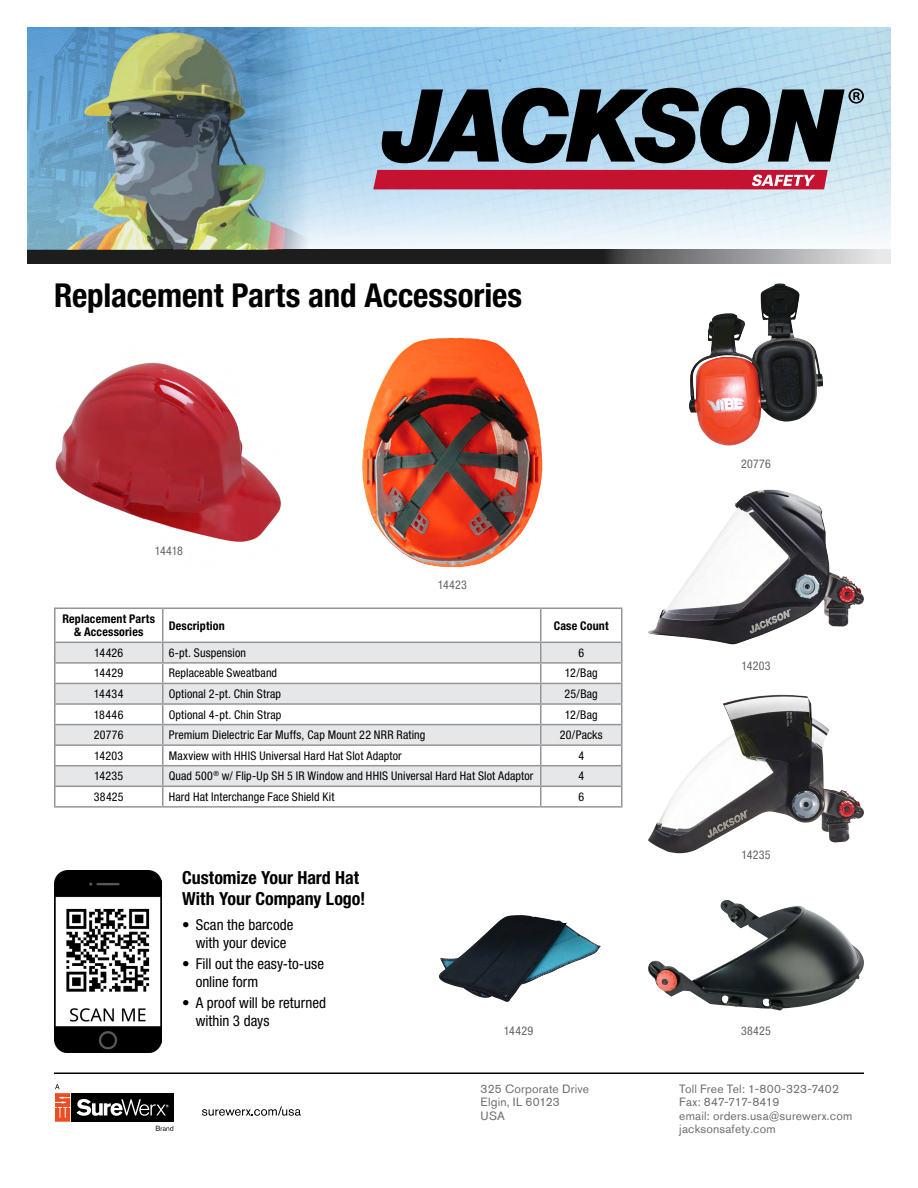
<style>
.page{position:relative;width:918px;height:1188px;background:#fff}
.page>*{position:absolute;margin:0;border:0;box-sizing:border-box;transform-origin:0 0}
.t1{font:700 condensed 33px "Helvetica Neue LT Std";letter-spacing:-.005em;color:#000}
.t2{font:700 condensed 18px/21.6px "Helvetica Neue LT Std";color:#000}
.t3{font:condensed 15px/18px "Helvetica Neue LT Std";color:#000}
.t4{font:condensed 12px "Helvetica Neue LT Std";letter-spacing:.01em;color:#000}
.t5{font:12px/13.5px "Akzidenz Grotesk Std";letter-spacing:.015em;color:#6d6e71}
.t6{font:700 condensed 12px/13.5px "Helvetica Neue LT Std";letter-spacing:.015em;color:#000;text-align:center}
.t7{font:condensed 12px "Helvetica Neue LT Std";letter-spacing:.015em;color:#636466}
</style>
<div class="page">
<hr style="left:54px;top:1072px;width:810px;height:2px;background:#000">
<div style="left:71px;top:1093px;width:102px;height:29px;background:#000"></div>
<svg style="left:76px;top:1099px;width:93px;height:17px"></svg>
<svg style="left:156px;top:1126px;width:17px;height:5px"></svg>
<svg style="left:55px;top:1084px;width:15px;height:38px"></svg>
<svg style="left:202px;top:1106px;width:99px;height:10px"></svg>
<img style="left:362px;top:338px;width:181px;height:229px">
<img style="left:55px;top:362px;width:226px;height:180px">
<img style="left:689px;top:284px;width:134px;height:162px">
<img style="left:648px;top:490px;width:216px;height:154px">
<img style="left:648px;top:696px;width:216px;height:157px">
<img style="left:648px;top:900px;width:216px;height:111px">
<img style="left:439px;top:915px;width:162px;height:87px">
<img style="left:54px;top:871px;width:108px;height:182px">
<img style="left:308px;top:27px;width:583px;height:223px">
<svg style="left:27px;top:250px;width:864px;height:13px;background:#454546"></svg>
<div style="left:373px;top:170px;width:455px;height:19px;background:#c41230"></div>
<svg style="left:382px;top:88px;width:482px;height:75px;background:#465760"></svg>
<img style="left:27px;top:27px;width:281px;height:223px">
<hr style="left:54px;top:608px;width:109px;height:1px;background:#939598">
<hr style="left:54px;top:609px;width:2px;height:33px;background:#939598">
<hr style="left:163px;top:608px;width:378px;height:1px;background:#939598">
<hr style="left:162px;top:609px;width:2px;height:33px;background:#939598">
<hr style="left:541px;top:608px;width:81px;height:1px;background:#939598">
<hr style="left:540px;top:609px;width:2px;height:33px;background:#939598">
<hr style="left:621px;top:609px;width:1px;height:33px;background:#939598">
<svg style="left:54px;top:642px;width:568px;height:164px"></svg>
<hr style="left:54px;top:806px;width:109px;height:2px;background:#939598">
<hr style="left:163px;top:806px;width:378px;height:2px;background:#939598">
<hr style="left:541px;top:806px;width:81px;height:2px;background:#939598">
<h1 class="t1" style="left:54px;top:275px;width:470px">Replacement Parts and Accessories</h1>
<p class="t7" style="left:155px;top:544px;width:30px">14418</p>
<p class="t7" style="left:438px;top:578px;width:31px">14423</p>
<p class="t6" style="left:62px;top:612px;width:94px">Replacement Parts &amp; Accessories</p>
<p class="t6" style="left:169px;top:618px;width:58px">Description</p>
<p class="t6" style="left:554px;top:618px;width:56px">Case Count</p>
<p class="t4" style="left:94px;top:646px;width:31px">14426</p>
<p class="t4" style="left:169px;top:646px;width:79px">6-pt. Suspension</p>
<p class="t4" style="left:578px;top:646px;width:7px">6</p>
<p class="t4" style="left:94px;top:666px;width:31px">14429</p>
<p class="t4" style="left:169px;top:666px;width:110px">Replaceable Sweatband</p>
<p class="t4" style="left:565px;top:666px;width:34px">12/Bag</p>
<p class="t4" style="left:94px;top:687px;width:31px">14434</p>
<p class="t4" style="left:169px;top:687px;width:114px">Optional 2-pt. Chin Strap</p>
<p class="t4" style="left:565px;top:687px;width:35px">25/Bag</p>
<p class="t4" style="left:94px;top:707px;width:31px">18446</p>
<p class="t4" style="left:169px;top:707px;width:114px">Optional 4-pt. Chin Strap</p>
<p class="t4" style="left:565px;top:707px;width:34px">12/Bag</p>
<p class="t4" style="left:94px;top:728px;width:31px">20776</p>
<p class="t4" style="left:169px;top:728px;width:258px">Premium Dielectric Ear Muffs, Cap Mount 22 NRR Rating</p>
<p class="t4" style="left:560px;top:728px;width:44px">20/Packs</p>
<p class="t4" style="left:94px;top:749px;width:31px">14203</p>
<p class="t4" style="left:169px;top:749px;width:234px">Maxview with HHIS Universal Hard Hat Slot Adaptor</p>
<p class="t4" style="left:578px;top:749px;width:7px">4</p>
<p class="t4" style="left:94px;top:769px;width:31px">14235</p>
<p class="t4" style="left:169px;top:769px;width:366px">Quad 500<sup>®</sup> w/ Flip-Up SH 5 IR Window and HHIS Universal Hard Hat Slot Adaptor</p>
<p class="t4" style="left:578px;top:769px;width:7px">4</p>
<p class="t4" style="left:94px;top:790px;width:31px">38425</p>
<p class="t4" style="left:169px;top:790px;width:167px">Hard Hat Interchange Face Shield Kit</p>
<p class="t4" style="left:578px;top:790px;width:7px">6</p>
<p class="t7" style="left:741px;top:456px;width:31px">20776</p>
<p class="t7" style="left:741px;top:659px;width:31px">14203</p>
<p class="t7" style="left:741px;top:848px;width:31px">14235</p>
<h2 class="t2" style="left:182px;top:866px;width:185px">Customize Your Hard Hat<br>With Your Company Logo!</h2>
<p class="t3" style="left:182px;top:916px;width:113px;text-align:center">• Scan the barcode with your device</p>
<p class="t3" style="left:196px;top:955px;width:130px;text-indent:-14px">• Fill out the easy-to-use online form</p>
<p class="t3" style="left:196px;top:994px;width:132px;text-indent:-14px">• A proof will be returned within 3 days</p>
<p class="t7" style="left:504px;top:1023px;width:31px">14429</p>
<p class="t7" style="left:741px;top:1023px;width:31px">38425</p>
<p class="t5" style="left:481px;top:1082px;width:110px">325 Corporate Drive<br>Elgin, IL 60123<br>USA</p>
<p class="t5" style="left:679px;top:1082px;width:174px">Toll Free Tel: 1-800-323-7402<br>Fax: 847-717-8419<br>email: orders.usa@surewerx.com jacksonsafety.com</p>
</div>
